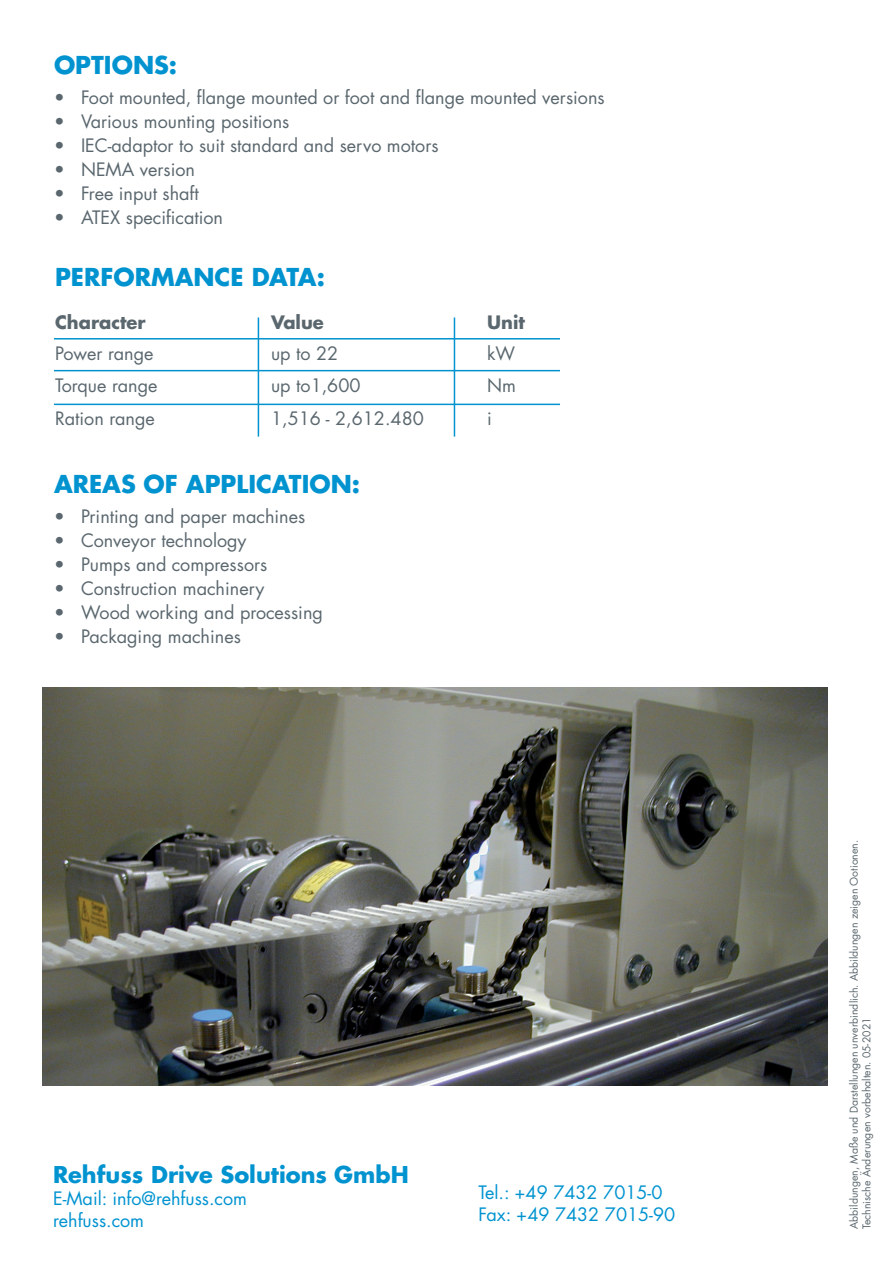
<style>
.page{position:relative;width:893px;height:1263px;background:#fff}
.page>*{position:absolute;margin:0;border:0;box-sizing:border-box;transform-origin:0 0}
.t1{font:700 24px "Futura LT Pro";color:#0093d0}
.t2{font:700 22.5px "Futura LT Pro";color:#0093d0}
.t3{font:18px "Futura LT Pro";color:#5a676e}
.t4{font:18px/21.6px "Futura LT Pro";color:#0093d0}
.t5{font:700 18px "Futura LT Pro";color:#5a676e}
.t6{font:10.5px/12.6px "Futura LT Pro";color:#5a676e}
</style>
<div class="page">
<hr style="left:54px;top:338px;width:506px;height:1px;background:#0093d0">
<hr style="left:54px;top:370px;width:506px;height:1px;background:#0093d0">
<hr style="left:54px;top:404px;width:506px;height:1px;background:#0093d0">
<hr style="left:258px;top:317px;width:1px;height:120px;background:#0093d0">
<hr style="left:454px;top:317px;width:1px;height:120px;background:#0093d0">
<img style="left:43px;top:688px;width:784px;height:397px">
<h1 class="t1" style="left:54px;top:46px;width:125px">OPTIONS:</h1>
<p class="t3" style="left:54px;top:85px;width:552px">• Foot mounted, flange mounted or foot and flange mounted versions</p>
<p class="t3" style="left:54px;top:109px;width:237px">• Various mounting positions</p>
<p class="t3" style="left:54px;top:133px;width:386px">• IEC-adaptor to suit standard and servo motors</p>
<p class="t3" style="left:54px;top:157px;width:143px">• NEMA version</p>
<p class="t3" style="left:54px;top:181px;width:146px">• Free input shaft</p>
<p class="t3" style="left:54px;top:205px;width:171px">• ATEX specification</p>
<h1 class="t1" style="left:55px;top:258px;width:271px">PERFORMANCE DATA:</h1>
<p class="t5" style="left:55px;top:308px;width:92px">Character</p>
<p class="t5" style="left:271px;top:308px;width:54px">Value</p>
<p class="t5" style="left:487px;top:308px;width:39px">Unit</p>
<p class="t3" style="left:55px;top:341px;width:100px">Power range</p>
<p class="t3" style="left:271px;top:341px;width:69px">up to 22</p>
<p class="t3" style="left:487px;top:341px;width:30px">kW</p>
<p class="t3" style="left:55px;top:373px;width:104px">Torque range</p>
<p class="t3" style="left:271px;top:373px;width:91px">up to1,600</p>
<p class="t3" style="left:487px;top:373px;width:30px">Nm</p>
<p class="t3" style="left:55px;top:406px;width:101px">Ration range</p>
<p class="t3" style="left:271px;top:406px;width:154px">1,516 - 2,612.480</p>
<p class="t3" style="left:487px;top:406px;width:6px">i</p>
<h1 class="t1" style="left:54px;top:465px;width:308px">AREAS OF APPLICATION:</h1>
<p class="t3" style="left:54px;top:504px;width:253px">• Printing and paper machines</p>
<p class="t3" style="left:54px;top:528px;width:194px">• Conveyor technology</p>
<p class="t3" style="left:54px;top:552px;width:215px">• Pumps and compressors</p>
<p class="t3" style="left:54px;top:576px;width:212px">• Construction machinery</p>
<p class="t3" style="left:54px;top:600px;width:270px">• Wood working and processing</p>
<p class="t3" style="left:54px;top:624px;width:188px">• Packaging machines</p>
<p class="t2" style="left:53px;top:1157px;width:357px">Rehfuss Drive Solutions GmbH</p>
<p class="t4" style="left:53px;top:1187px;width:195px">E-Mail: info@rehfuss.com rehfuss.com</p>
<p class="t4" style="left:478px;top:1181px;width:198px">Tel.: +49 7432 7015-0<br>Fax: +49 7432 7015-90</p>
<p class="t6" style="left:848px;top:1229px;width:391px;rotate:-90deg">Abbildungen, Maße und Darstellungen unverbindlich. Abbildungen zeigen Ootionen.<br>Technische Änderungen vorbehalten. 05-2021</p>
</div>
